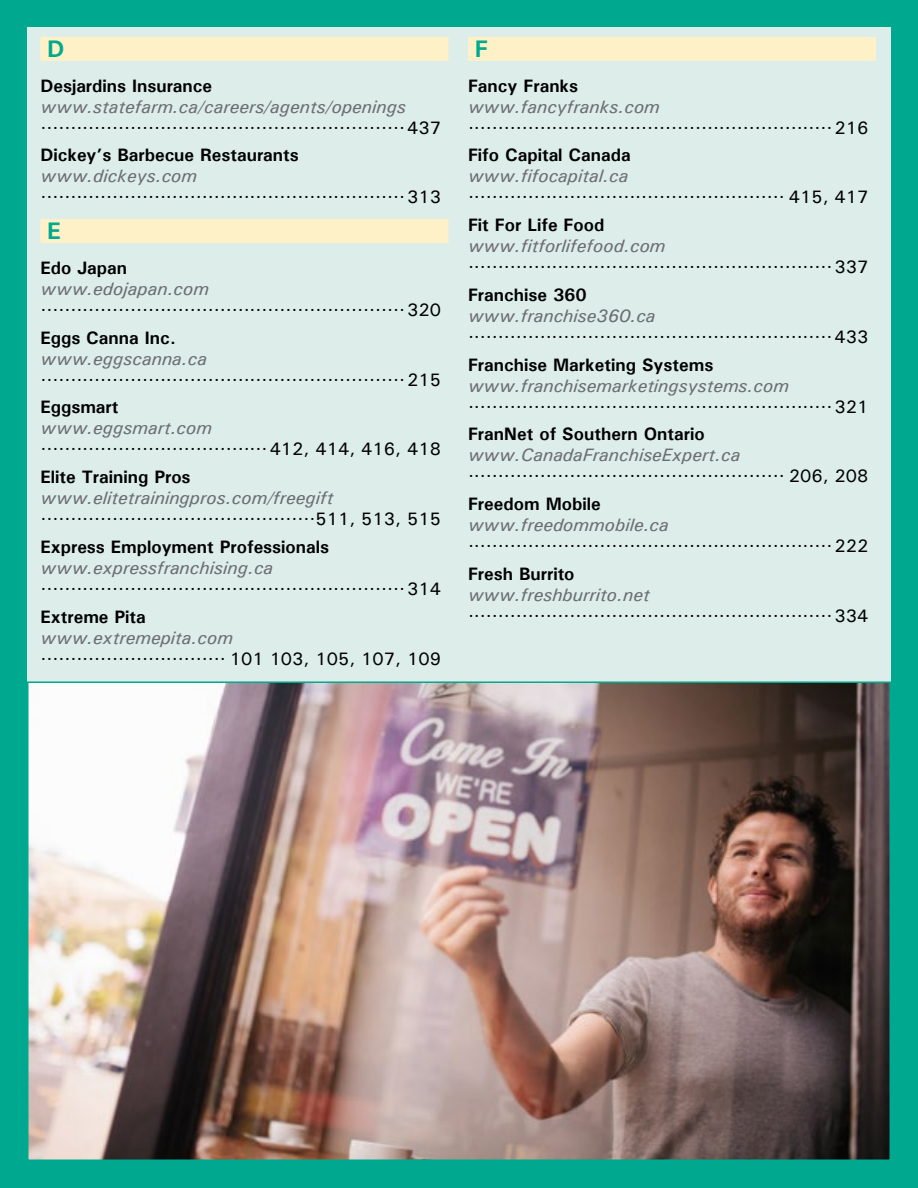
<style>
.page{position:relative;width:918px;height:1188px;background:#00a88f}
.page>*{position:absolute;margin:0;border:0;box-sizing:border-box;transform-origin:0 0}
.t1{font:700 24px "Univers";color:#01a98e}
.t2{font:500 18px "Univers";color:#000}
.t3{font:italic 500 18px "Univers";color:#6d6e71}
.t4{font:700 18px "Univers";color:#000}
</style>
<div class="page">
<div style="left:27px;top:27px;width:864px;height:1134px;background:#dcedea"></div>
<div style="left:40px;top:37px;width:408px;height:24px;background:#fff1c7"></div>
<div style="left:40px;top:219px;width:408px;height:24px;background:#fff1c7"></div>
<div style="left:468px;top:37px;width:408px;height:24px;background:#fff1c7"></div>
<img style="left:30px;top:684px;width:858px;height:474px">
<h1 class="t1" style="left:47px;top:34px;width:19px">D</h1>
<p class="t4" style="left:40px;top:74px;width:173px">Desjardins Insurance</p>
<p class="t3" style="left:40px;top:95px;width:367px">www.statefarm.ca/careers/agents/openings</p>
<p class="t2" style="left:40px;top:116px;width:402px">∙∙∙∙∙∙∙∙∙∙∙∙∙∙∙∙∙∙∙∙∙∙∙∙∙∙∙∙∙∙∙∙∙∙∙∙∙∙∙∙∙∙∙∙∙∙∙∙∙∙∙∙∙∙∙∙∙∙∙∙∙437</p>
<p class="t4" style="left:40px;top:144px;width:260px">Dickey’s Barbecue Restaurants</p>
<p class="t3" style="left:40px;top:164px;width:158px">www.dickeys.com</p>
<p class="t2" style="left:40px;top:186px;width:402px">∙∙∙∙∙∙∙∙∙∙∙∙∙∙∙∙∙∙∙∙∙∙∙∙∙∙∙∙∙∙∙∙∙∙∙∙∙∙∙∙∙∙∙∙∙∙∙∙∙∙∙∙∙∙∙∙∙∙∙∙∙313</p>
<h1 class="t1" style="left:47px;top:216px;width:15px">E</h1>
<p class="t4" style="left:40px;top:256px;width:88px">Edo Japan</p>
<p class="t3" style="left:40px;top:277px;width:170px">www.edojapan.com</p>
<p class="t2" style="left:40px;top:298px;width:402px">∙∙∙∙∙∙∙∙∙∙∙∙∙∙∙∙∙∙∙∙∙∙∙∙∙∙∙∙∙∙∙∙∙∙∙∙∙∙∙∙∙∙∙∙∙∙∙∙∙∙∙∙∙∙∙∙∙∙∙∙∙320</p>
<p class="t4" style="left:40px;top:326px;width:137px">Eggs Canna Inc.</p>
<p class="t3" style="left:40px;top:347px;width:168px">www.eggscanna.ca</p>
<p class="t2" style="left:40px;top:368px;width:402px">∙∙∙∙∙∙∙∙∙∙∙∙∙∙∙∙∙∙∙∙∙∙∙∙∙∙∙∙∙∙∙∙∙∙∙∙∙∙∙∙∙∙∙∙∙∙∙∙∙∙∙∙∙∙∙∙∙∙∙∙∙215</p>
<p class="t4" style="left:40px;top:396px;width:80px">Eggsmart</p>
<p class="t3" style="left:40px;top:416px;width:173px">www.eggsmart.com</p>
<p class="t2" style="left:40px;top:438px;width:402px">∙∙∙∙∙∙∙∙∙∙∙∙∙∙∙∙∙∙∙∙∙∙∙∙∙∙∙∙∙∙∙∙∙∙∙∙∙∙412, 414, 416, 418</p>
<p class="t4" style="left:40px;top:465px;width:152px">Elite Training Pros</p>
<p class="t3" style="left:40px;top:486px;width:294px">www.elitetrainingpros.com/freegift</p>
<p class="t2" style="left:40px;top:507px;width:402px">∙∙∙∙∙∙∙∙∙∙∙∙∙∙∙∙∙∙∙∙∙∙∙∙∙∙∙∙∙∙∙∙∙∙∙∙∙∙∙∙∙∙∙∙∙∙511, 513, 515</p>
<p class="t4" style="left:40px;top:535px;width:290px">Express Employment Professionals</p>
<p class="t3" style="left:40px;top:556px;width:234px">www.expressfranchising.ca</p>
<p class="t2" style="left:40px;top:577px;width:402px">∙∙∙∙∙∙∙∙∙∙∙∙∙∙∙∙∙∙∙∙∙∙∙∙∙∙∙∙∙∙∙∙∙∙∙∙∙∙∙∙∙∙∙∙∙∙∙∙∙∙∙∙∙∙∙∙∙∙∙∙∙314</p>
<p class="t4" style="left:40px;top:605px;width:107px">Extreme Pita</p>
<p class="t3" style="left:40px;top:626px;width:194px">www.extremepita.com</p>
<p class="t2" style="left:40px;top:647px;width:402px">∙∙∙∙∙∙∙∙∙∙∙∙∙∙∙∙∙∙∙∙∙∙∙∙∙∙∙∙∙∙∙ 101 103, 105, 107, 109</p>
<h1 class="t1" style="left:475px;top:34px;width:15px">F</h1>
<p class="t4" style="left:468px;top:74px;width:112px">Fancy Franks</p>
<p class="t3" style="left:468px;top:95px;width:193px">www.fancyfranks.com</p>
<p class="t2" style="left:468px;top:116px;width:402px">∙∙∙∙∙∙∙∙∙∙∙∙∙∙∙∙∙∙∙∙∙∙∙∙∙∙∙∙∙∙∙∙∙∙∙∙∙∙∙∙∙∙∙∙∙∙∙∙∙∙∙∙∙∙∙∙∙∙∙∙∙216</p>
<p class="t4" style="left:468px;top:144px;width:164px">Fifo Capital Canada</p>
<p class="t3" style="left:468px;top:164px;width:162px">www.fifocapital.ca</p>
<p class="t2" style="left:468px;top:186px;width:402px">∙∙∙∙∙∙∙∙∙∙∙∙∙∙∙∙∙∙∙∙∙∙∙∙∙∙∙∙∙∙∙∙∙∙∙∙∙∙∙∙∙∙∙∙∙∙∙∙∙∙∙∙∙ 415, 417</p>
<p class="t4" style="left:468px;top:213px;width:138px">Fit For Life Food</p>
<p class="t3" style="left:468px;top:234px;width:199px">www.fitforlifefood.com</p>
<p class="t2" style="left:468px;top:255px;width:402px">∙∙∙∙∙∙∙∙∙∙∙∙∙∙∙∙∙∙∙∙∙∙∙∙∙∙∙∙∙∙∙∙∙∙∙∙∙∙∙∙∙∙∙∙∙∙∙∙∙∙∙∙∙∙∙∙∙∙∙∙∙337</p>
<p class="t4" style="left:468px;top:283px;width:120px">Franchise 360</p>
<p class="t3" style="left:468px;top:304px;width:189px">www.franchise360.ca</p>
<p class="t2" style="left:468px;top:325px;width:402px">∙∙∙∙∙∙∙∙∙∙∙∙∙∙∙∙∙∙∙∙∙∙∙∙∙∙∙∙∙∙∙∙∙∙∙∙∙∙∙∙∙∙∙∙∙∙∙∙∙∙∙∙∙∙∙∙∙∙∙∙∙433</p>
<p class="t4" style="left:468px;top:353px;width:247px">Franchise Marketing Systems</p>
<p class="t3" style="left:468px;top:374px;width:323px">www.franchisemarketingsystems.com</p>
<p class="t2" style="left:468px;top:395px;width:402px">∙∙∙∙∙∙∙∙∙∙∙∙∙∙∙∙∙∙∙∙∙∙∙∙∙∙∙∙∙∙∙∙∙∙∙∙∙∙∙∙∙∙∙∙∙∙∙∙∙∙∙∙∙∙∙∙∙∙∙∙∙321</p>
<p class="t4" style="left:468px;top:423px;width:238px">FranNet of Southern Ontario</p>
<p class="t3" style="left:468px;top:443px;width:274px">www.CanadaFranchiseExpert.ca</p>
<p class="t2" style="left:468px;top:465px;width:402px">∙∙∙∙∙∙∙∙∙∙∙∙∙∙∙∙∙∙∙∙∙∙∙∙∙∙∙∙∙∙∙∙∙∙∙∙∙∙∙∙∙∙∙∙∙∙∙∙∙∙∙∙∙ 206, 208</p>
<p class="t4" style="left:468px;top:493px;width:134px">Freedom Mobile</p>
<p class="t3" style="left:468px;top:513px;width:202px">www.freedommobile.ca</p>
<p class="t2" style="left:468px;top:534px;width:402px">∙∙∙∙∙∙∙∙∙∙∙∙∙∙∙∙∙∙∙∙∙∙∙∙∙∙∙∙∙∙∙∙∙∙∙∙∙∙∙∙∙∙∙∙∙∙∙∙∙∙∙∙∙∙∙∙∙∙∙∙∙222</p>
<p class="t4" style="left:468px;top:562px;width:108px">Fresh Burrito</p>
<p class="t3" style="left:468px;top:583px;width:183px">www.freshburrito.net</p>
<p class="t2" style="left:468px;top:604px;width:402px">∙∙∙∙∙∙∙∙∙∙∙∙∙∙∙∙∙∙∙∙∙∙∙∙∙∙∙∙∙∙∙∙∙∙∙∙∙∙∙∙∙∙∙∙∙∙∙∙∙∙∙∙∙∙∙∙∙∙∙∙∙334</p>
</div>
